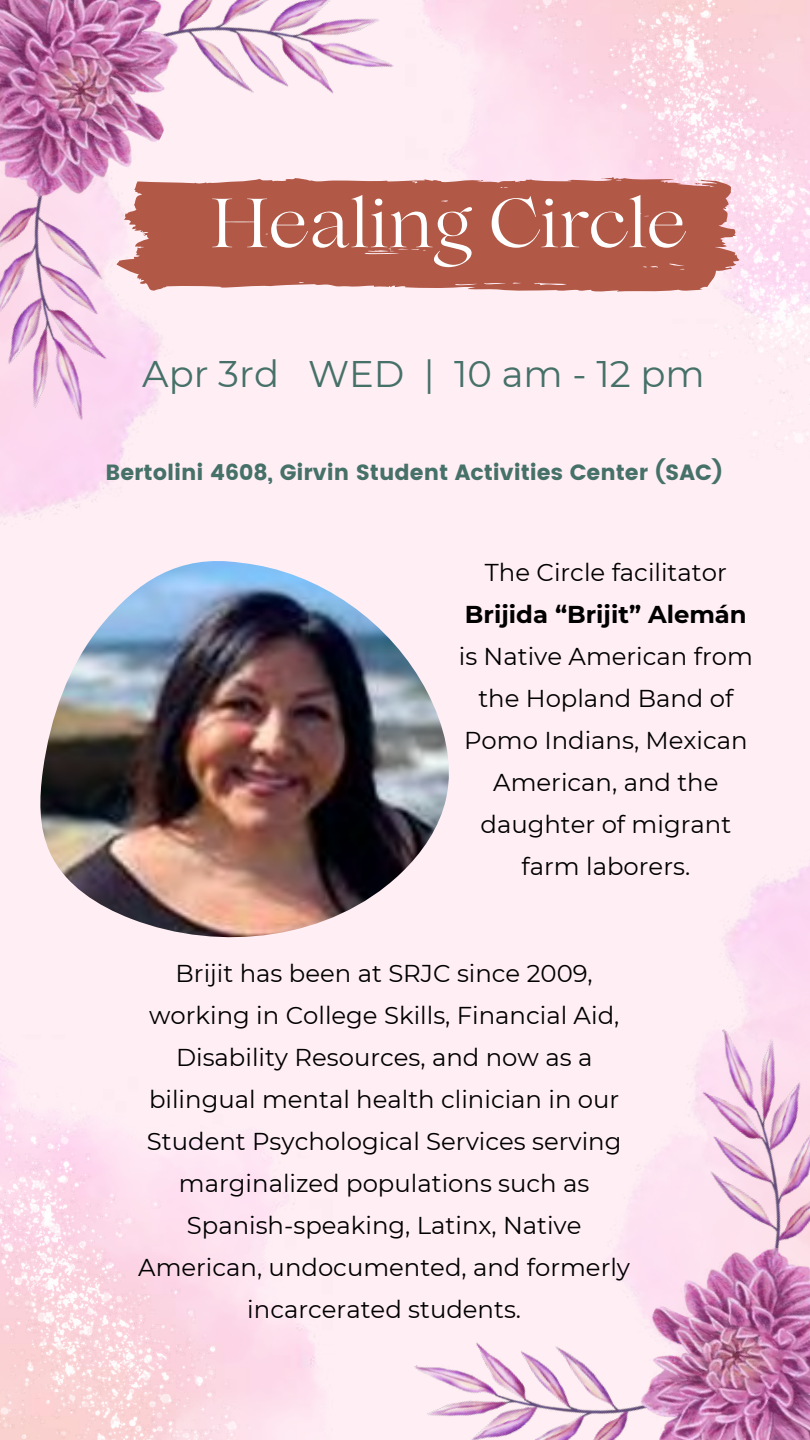
<style>
.page{position:relative;width:810px;height:1440px;background:#ffeff5}
.page>*{position:absolute;margin:0;border:0;box-sizing:border-box;transform-origin:0 0}
.t1{font:68.9px "Lovelace";color:#fff}
.t2{font:37px "Montserrat";color:#467168}
.t3{font:24.4px/42px "Montserrat";color:#000;text-align:center}
.t4{font:700 24.4px "Montserrat";color:#000}
.t5{font:22px "Poppins";color:#467168}
</style>
<div class="page">
<img style="left:0;top:234px;width:173px;height:195px">
<img style="left:259px;top:0;width:135px;height:94px">
<img style="left:0;top:1054px;width:325px;height:357px">
<img style="left:513px;top:0;width:297px;height:439px">
<img style="left:0;top:1083px;width:303px;height:357px">
<img style="left:0;top:0;width:259px;height:234px">
<img style="left:632px;top:1020px;width:178px;height:192px">
<img style="left:414px;top:1342px;width:149px;height:98px">
<img style="left:563px;top:1212px;width:247px;height:228px">
<img style="left:40px;top:561px;width:409px;height:376px">
<svg style="left:117px;top:177px;width:622px;height:115px;fill:#b15846"></svg>
<h1 class="t1" style="left:210px;top:196px;width:478px">Healing Circle</h1>
<h2 class="t2" style="left:142px;top:351px;width:564px">Apr 3rd WED | 10 am - 12 pm</h2>
<p class="t5" style="left:106px;top:460px;width:619px">Bertolini 4608, Girvin Student Activities Center (SAC)</p>
<p class="t3" style="left:485px;top:551px;width:243px">The Circle facilitator</p>
<p class="t4" style="left:465px;top:599px;width:283px">Brijida “Brijit” Alemán</p>
<p class="t3" style="left:459px;top:635px;width:296px">is Native American from the Hopland Band of<br>Pomo Indians, Mexican<br>American, and the daughter of migrant farm laborers.</p>
<p class="t3" style="left:138px;top:952px;width:493px">Brijit has been at SRJC since 2009, working in College Skills, Financial Aid, Disability Resources, and now as a bilingual mental health clinician in our Student Psychological Services serving marginalized populations such as Spanish-speaking, Latinx, Native American, undocumented, and formerly incarcerated students.</p>
</div>
